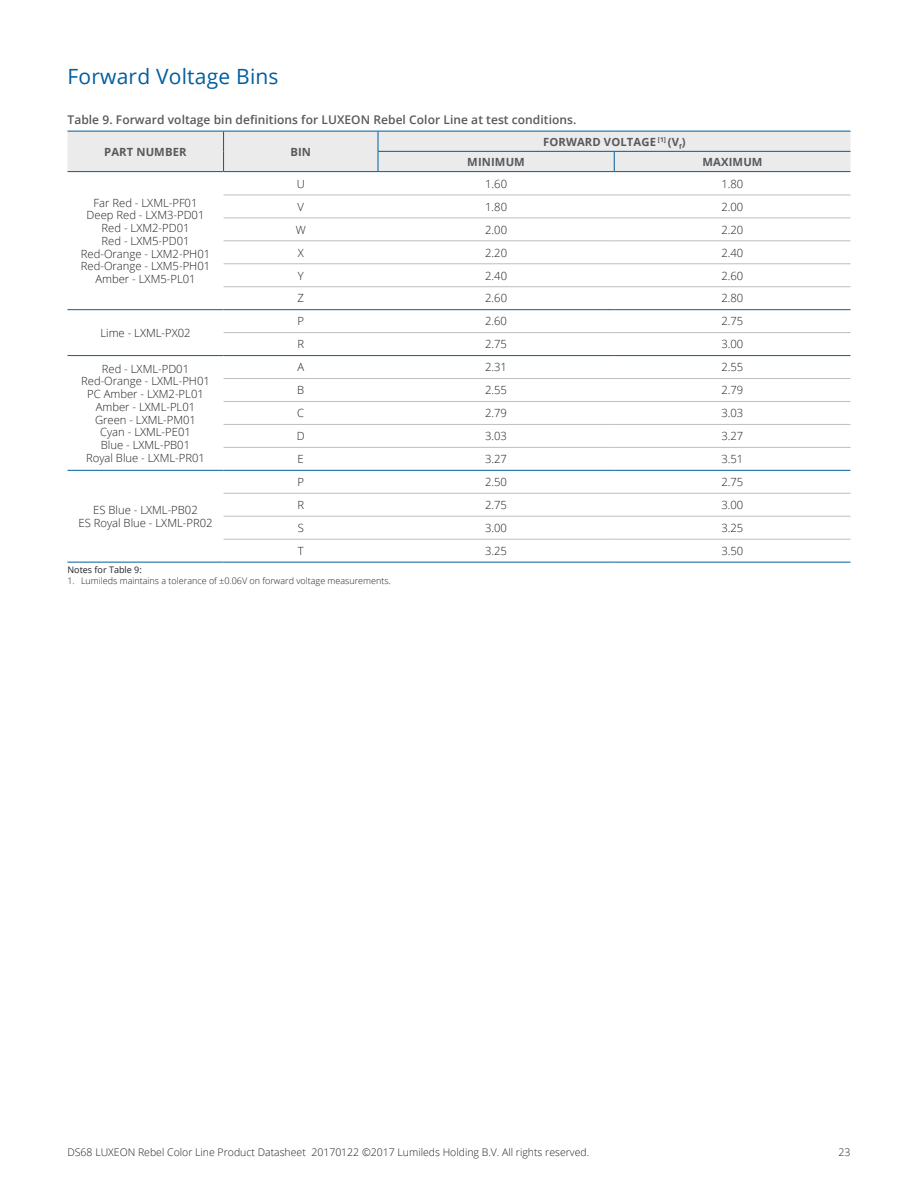
<style>
.page{position:relative;width:918px;height:1188px;background:#fff}
.page>*{position:absolute;margin:0;border:0;box-sizing:border-box;transform-origin:0 0}
.t1{font:21px "Open Sans";letter-spacing:.01em;color:#005e9e}
.t2{font:600 12px "Open Sans";letter-spacing:.005em;color:#58595b}
.t3{font:300 11.25px/12.8px "Open Sans";color:#231f20;text-align:center}
.t4{font:700 11.25px "Open Sans";letter-spacing:.01em;color:#58595b}
.t5{font:300 10.5px "Open Sans";color:#231f20}
.t6{font:300 9px "Open Sans";color:#231f20}
.t7{font:9px "Open Sans";color:#231f20}
</style>
<div class="page">
<hr style="left:68px;top:562px;width:156px;height:1px;background:#005e9e">
<hr style="left:224px;top:539px;width:154px;height:1px;background:#bcbec0">
<hr style="left:378px;top:539px;width:236px;height:1px;background:#bcbec0">
<hr style="left:614px;top:539px;width:236px;height:1px;background:#bcbec0">
<hr style="left:224px;top:562px;width:154px;height:1px;background:#005e9e">
<hr style="left:378px;top:562px;width:236px;height:1px;background:#005e9e">
<hr style="left:614px;top:562px;width:236px;height:1px;background:#005e9e">
<hr style="left:224px;top:195px;width:154px;height:1px;background:#bcbec0">
<hr style="left:224px;top:218px;width:154px;height:1px;background:#bcbec0">
<hr style="left:224px;top:240px;width:154px;height:1px;background:#bcbec0">
<hr style="left:224px;top:263px;width:154px;height:1px;background:#bcbec0">
<hr style="left:224px;top:286px;width:154px;height:1px;background:#bcbec0">
<hr style="left:378px;top:195px;width:236px;height:1px;background:#bcbec0">
<hr style="left:378px;top:218px;width:236px;height:1px;background:#bcbec0">
<hr style="left:378px;top:240px;width:236px;height:1px;background:#bcbec0">
<hr style="left:378px;top:263px;width:236px;height:1px;background:#bcbec0">
<hr style="left:378px;top:286px;width:236px;height:1px;background:#bcbec0">
<hr style="left:614px;top:195px;width:236px;height:1px;background:#bcbec0">
<hr style="left:614px;top:218px;width:236px;height:1px;background:#bcbec0">
<hr style="left:614px;top:240px;width:236px;height:1px;background:#bcbec0">
<hr style="left:614px;top:263px;width:236px;height:1px;background:#bcbec0">
<hr style="left:614px;top:286px;width:236px;height:1px;background:#bcbec0">
<hr style="left:224px;top:332px;width:154px;height:1px;background:#bcbec0">
<hr style="left:224px;top:493px;width:154px;height:1px;background:#bcbec0">
<hr style="left:378px;top:332px;width:236px;height:1px;background:#bcbec0">
<hr style="left:378px;top:493px;width:236px;height:1px;background:#bcbec0">
<hr style="left:614px;top:332px;width:236px;height:1px;background:#bcbec0">
<hr style="left:614px;top:493px;width:236px;height:1px;background:#bcbec0">
<hr style="left:224px;top:516px;width:154px;height:1px;background:#bcbec0">
<hr style="left:378px;top:516px;width:236px;height:1px;background:#bcbec0">
<hr style="left:614px;top:516px;width:236px;height:1px;background:#bcbec0">
<svg style="left:68px;top:131px;width:782px;height:41px;background:#dee3e7"></svg>
<hr style="left:224px;top:309px;width:154px;height:1px;background:#005e9e">
<hr style="left:378px;top:309px;width:236px;height:1px;background:#005e9e">
<hr style="left:614px;top:309px;width:236px;height:1px;background:#005e9e">
<hr style="left:224px;top:355px;width:154px;height:1px;background:#005e9e">
<hr style="left:378px;top:355px;width:236px;height:1px;background:#005e9e">
<hr style="left:614px;top:355px;width:236px;height:1px;background:#005e9e">
<hr style="left:224px;top:470px;width:154px;height:1px;background:#005e9e">
<hr style="left:378px;top:470px;width:236px;height:1px;background:#005e9e">
<hr style="left:614px;top:470px;width:236px;height:1px;background:#005e9e">
<hr style="left:68px;top:309px;width:156px;height:1px;background:#005e9e">
<hr style="left:224px;top:378px;width:154px;height:1px;background:#bcbec0">
<hr style="left:378px;top:378px;width:236px;height:1px;background:#bcbec0">
<hr style="left:614px;top:378px;width:236px;height:1px;background:#bcbec0">
<hr style="left:224px;top:401px;width:154px;height:1px;background:#bcbec0">
<hr style="left:378px;top:401px;width:236px;height:1px;background:#bcbec0">
<hr style="left:614px;top:401px;width:236px;height:1px;background:#bcbec0">
<hr style="left:224px;top:424px;width:154px;height:1px;background:#bcbec0">
<hr style="left:378px;top:424px;width:236px;height:1px;background:#bcbec0">
<hr style="left:614px;top:424px;width:236px;height:1px;background:#bcbec0">
<hr style="left:224px;top:447px;width:154px;height:1px;background:#bcbec0">
<hr style="left:378px;top:447px;width:236px;height:1px;background:#bcbec0">
<hr style="left:614px;top:447px;width:236px;height:1px;background:#bcbec0">
<hr style="left:68px;top:355px;width:156px;height:1px;background:#005e9e">
<hr style="left:68px;top:470px;width:156px;height:1px;background:#005e9e">
<h1 class="t1" style="left:68px;top:62px;width:213px">Forward Voltage Bins</h1>
<p class="t2" style="left:68px;top:111px;width:510px">Table 9. Forward voltage bin definitions for LUXEON Rebel Color Line at test conditions.</p>
<p class="t4" style="left:104px;top:144px;width:43px">PART NUM</p>
<p class="t4" style="left:165px;top:144px;width:23px">BER</p>
<p class="t4" style="left:290px;top:144px;width:22px">BIN</p>
<p class="t4" style="left:543px;top:134px;width:77px">FORWARD VOLTA</p>
<p class="t4" style="left:641px;top:134px;width:46px">GE <sup>[1]</sup> (V<sub>F</sub>)</p>
<p class="t4" style="left:467px;top:154px;width:59px">MINIMUM</p>
<p class="t4" style="left:703px;top:154px;width:61px">MAXIMUM</p>
<p class="t3" style="left:81px;top:196px;width:131px">Far Red - LXML-PF01<br>Deep Red - LXM3-PD01<br>Red - LXM2-PD01<br>Red - LXM5-PD01<br>Red-Orange - LXM2-PH01<br>Red-Orange - LXM5-PH01<br>Amber - LXM5-PL01</p>
<p class="t3" style="left:100px;top:326px;width:92px">Lime - LXML-PX02</p>
<p class="t3" style="left:297px;top:177px;width:10px">U</p>
<p class="t3" style="left:485px;top:177px;width:23px">1.60</p>
<p class="t3" style="left:721px;top:177px;width:23px">1.80</p>
<p class="t3" style="left:298px;top:200px;width:8px">V</p>
<p class="t3" style="left:485px;top:200px;width:23px">1.80</p>
<p class="t3" style="left:721px;top:200px;width:23px">2.00</p>
<p class="t3" style="left:296px;top:223px;width:12px">W</p>
<p class="t3" style="left:485px;top:223px;width:23px">2.00</p>
<p class="t3" style="left:721px;top:223px;width:23px">2.20</p>
<p class="t3" style="left:298px;top:246px;width:8px">X</p>
<p class="t3" style="left:485px;top:246px;width:23px">2.20</p>
<p class="t3" style="left:721px;top:246px;width:23px">2.40</p>
<p class="t3" style="left:298px;top:269px;width:7px">Y</p>
<p class="t3" style="left:485px;top:269px;width:23px">2.40</p>
<p class="t3" style="left:721px;top:269px;width:23px">2.60</p>
<p class="t3" style="left:298px;top:292px;width:8px">Z</p>
<p class="t3" style="left:485px;top:292px;width:23px">2.60</p>
<p class="t3" style="left:721px;top:292px;width:23px">2.80</p>
<p class="t3" style="left:297px;top:315px;width:8px">P</p>
<p class="t3" style="left:485px;top:315px;width:23px">2.60</p>
<p class="t3" style="left:721px;top:315px;width:23px">2.75</p>
<p class="t3" style="left:297px;top:338px;width:8px">R</p>
<p class="t3" style="left:485px;top:338px;width:23px">2.75</p>
<p class="t3" style="left:721px;top:338px;width:23px">3.00</p>
<p class="t3" style="left:81px;top:362px;width:130px">Red - LXML-PD01<br>Red-Orange - LXML-PH01<br>PC Amber - LXM2-PL01<br>Amber - LXML-PL01<br>Green - LXML-PM01<br>Cyan - LXML-PE01<br>Blue - LXML-PB01<br>Royal Blue - LXML-PR01</p>
<p class="t3" style="left:297px;top:361px;width:8px">A</p>
<p class="t3" style="left:485px;top:361px;width:23px">2.31</p>
<p class="t3" style="left:721px;top:361px;width:23px">2.55</p>
<p class="t3" style="left:297px;top:384px;width:9px">B</p>
<p class="t3" style="left:485px;top:384px;width:23px">2.55</p>
<p class="t3" style="left:721px;top:384px;width:23px">2.79</p>
<p class="t3" style="left:297px;top:406px;width:8px">C</p>
<p class="t3" style="left:485px;top:406px;width:23px">2.79</p>
<p class="t3" style="left:721px;top:406px;width:23px">3.03</p>
<p class="t3" style="left:297px;top:429px;width:9px">D</p>
<p class="t3" style="left:485px;top:429px;width:23px">3.03</p>
<p class="t3" style="left:721px;top:429px;width:23px">3.27</p>
<p class="t3" style="left:298px;top:452px;width:8px">E</p>
<p class="t3" style="left:485px;top:452px;width:23px">3.27</p>
<p class="t3" style="left:721px;top:452px;width:23px">3.51</p>
<p class="t3" style="left:78px;top:503px;width:136px">ES Blue - LXML-PB02<br>ES Royal Blue - LXML-PR02</p>
<p class="t3" style="left:297px;top:475px;width:8px">P</p>
<p class="t3" style="left:485px;top:475px;width:23px">2.50</p>
<p class="t3" style="left:721px;top:475px;width:23px">2.75</p>
<p class="t3" style="left:297px;top:498px;width:8px">R</p>
<p class="t3" style="left:485px;top:498px;width:23px">2.75</p>
<p class="t3" style="left:721px;top:498px;width:23px">3.00</p>
<p class="t3" style="left:298px;top:521px;width:8px">S</p>
<p class="t3" style="left:485px;top:521px;width:23px">3.00</p>
<p class="t3" style="left:721px;top:521px;width:23px">3.25</p>
<p class="t3" style="left:298px;top:544px;width:7px">T</p>
<p class="t3" style="left:485px;top:544px;width:23px">3.25</p>
<p class="t3" style="left:721px;top:544px;width:23px">3.50</p>
<p class="t7" style="left:68px;top:564px;width:76px">Notes for Table 9:</p>
<p class="t6" style="left:68px;top:574px;width:325px">1. Lumileds maintains a tolerance of ±0.06V on forward voltage measurements.</p>
<p class="t5" style="left:68px;top:1145px;width:523px">DS68 LUXEON Rebel Color Line Product Datasheet 20170122 ©2017 Lumileds Holding B.V. All rights reserved.</p>
<p class="t5" style="left:839px;top:1145px;width:13px">23</p>
</div>
